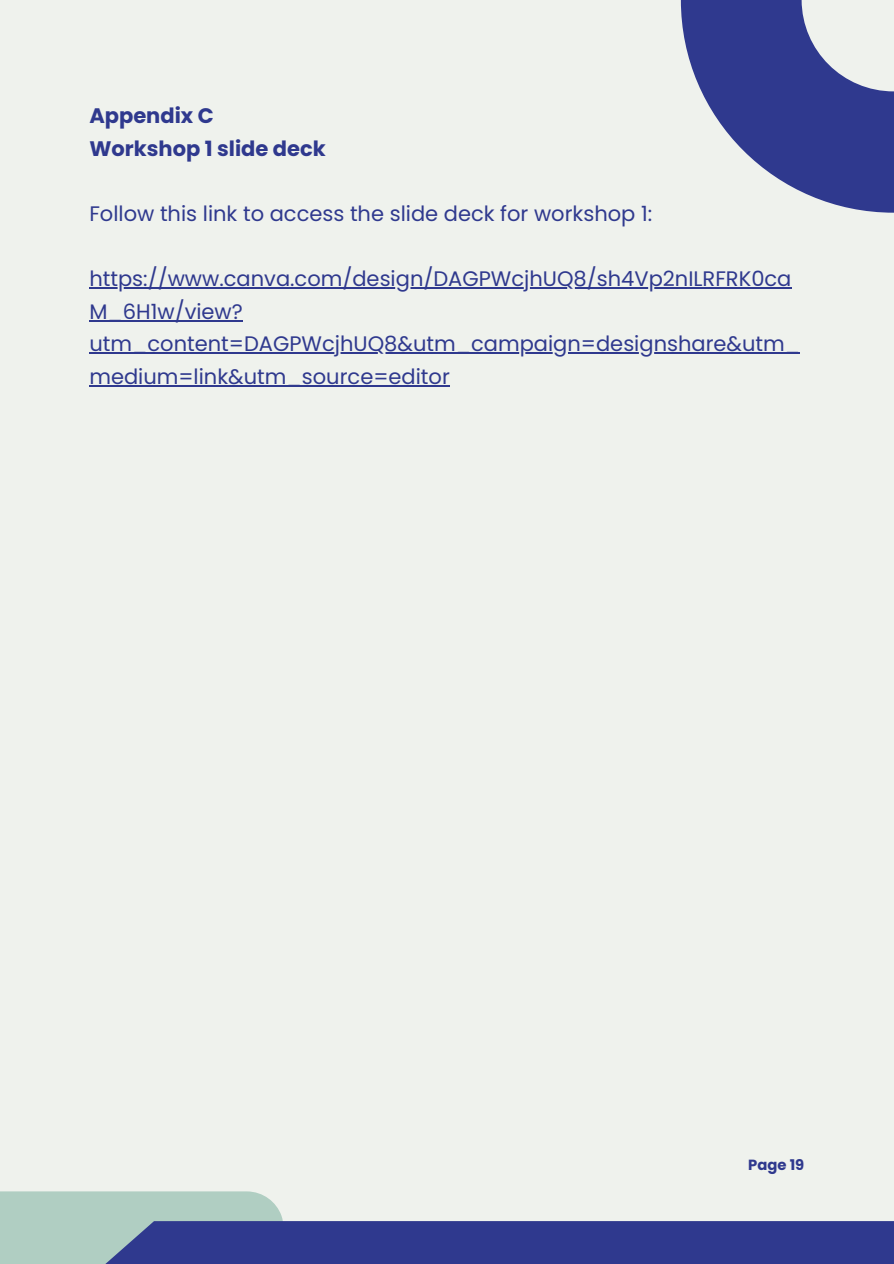
<style>
.page{position:relative;width:894px;height:1264px;background:#fff}
.page>*{position:absolute;margin:0;border:0;box-sizing:border-box;transform-origin:0 0}
.t1{font:21px/32.7px "Poppins";color:#2f398e}
.t2{font:700 21px/32.7px "Poppins";color:#2f398e}
.t3{font:700 14.7px "Poppins";color:#2f398e}
</style>
<div class="page">
<div style="left:0;top:0;width:893px;height:1263px;background:#eff2ed"></div>
<hr style="left:89px;top:287px;width:702px;height:1px;background:#2f398e">
<hr style="left:89px;top:320px;width:154px;height:1px;background:#2f398e">
<hr style="left:89px;top:352px;width:711px;height:2px;background:#2f398e">
<hr style="left:89px;top:385px;width:361px;height:1px;background:#2f398e">
<svg style="left:0;top:1191px;width:893px;height:72px"></svg>
<svg style="left:680px;top:0;width:213px;height:213px;fill:#2f398e"></svg>
<p class="t2" style="left:89px;top:99px;width:238px">Appendix C<br>Workshop 1 slide deck</p>
<h1 class="t1" style="left:89px;top:197px;width:564px">Follow this link to access the slide deck for workshop 1:</h1>
<h2 class="t1" style="left:89px;top:262px;width:703px">https://www.canva.com/design/DAGPWcjhUQ8/sh4Vp2nILRFRK0ca<br>M_6H1w/view?</h2>
<h2 class="t1" style="left:89px;top:328px;width:712px">utm_content=DAGPWcjhUQ8&amp;utm_campaign=designshare&amp;utm_ medium=link&amp;utm_source=editor</h2>
<p class="t3" style="left:748px;top:1154px;width:57px">Page 19</p>
</div>
